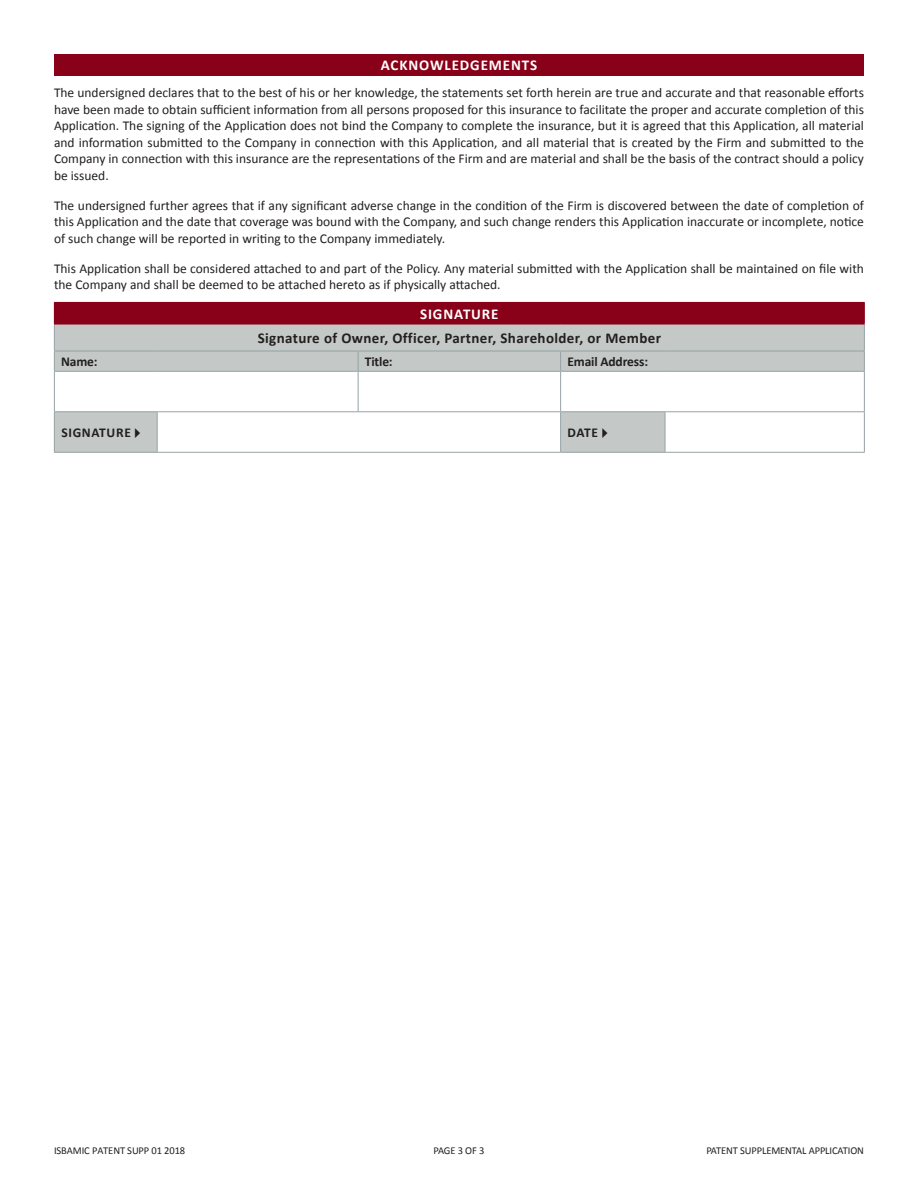
<style>
.page{position:relative;width:918px;height:1188px;background:#fff}
.page>*{position:absolute;margin:0;border:0;box-sizing:border-box;transform-origin:0 0}
.t1{font:700 15px "Calibri";letter-spacing:.025em;color:#231f20}
.t2{font:700 15px "Calibri";letter-spacing:.06em;color:#fff}
.t3{font:13.5px/16.5px "Calibri";color:#231f20;text-align:justify}
.t4{font:700 13.5px "Calibri";letter-spacing:-.01em;color:#231f20}
.t5{font:700 13.5px "Calibri";letter-spacing:.05em;color:#231f20}
.t6{font:10.5px "Calibri";letter-spacing:-.01em;color:#231f20}
.s1{font-family:"Franklin Gothic";font-weight:400;font-size:14.25px}
</style>
<div class="page">
<div style="left:54px;top:54px;width:810px;height:22px;background:#890118"></div>
<div style="left:54px;top:302px;width:810px;height:22px;background:#890118"></div>
<svg style="left:55px;top:325px;width:809px;height:127px;fill:#c4c9c8"></svg>
<svg style="left:158px;top:412px;width:706px;height:40px"></svg>
<svg style="left:358px;top:352px;width:1px;height:19px"></svg>
<svg style="left:560px;top:352px;width:1px;height:19px"></svg>
<hr style="left:54px;top:371px;width:103px;height:1px;background:#95a2a3">
<hr style="left:157px;top:371px;width:201px;height:1px;background:#95a2a3">
<hr style="left:358px;top:371px;width:203px;height:1px;background:#95a2a3">
<hr style="left:358px;top:372px;width:1px;height:39px;background:#95a2a3">
<hr style="left:561px;top:371px;width:104px;height:1px;background:#95a2a3">
<hr style="left:560px;top:372px;width:1px;height:39px;background:#95a2a3">
<hr style="left:665px;top:371px;width:200px;height:1px;background:#95a2a3">
<hr style="left:54px;top:411px;width:103px;height:1px;background:#95a2a3">
<hr style="left:157px;top:411px;width:201px;height:1px;background:#95a2a3">
<hr style="left:157px;top:412px;width:1px;height:40px;background:#95a2a3">
<hr style="left:358px;top:411px;width:203px;height:1px;background:#95a2a3">
<hr style="left:561px;top:411px;width:104px;height:1px;background:#95a2a3">
<hr style="left:560px;top:412px;width:1px;height:40px;background:#95a2a3">
<hr style="left:665px;top:411px;width:200px;height:1px;background:#95a2a3">
<hr style="left:54px;top:372px;width:1px;height:39px;background:#95a2a3">
<hr style="left:864px;top:372px;width:1px;height:39px;background:#95a2a3">
<hr style="left:54px;top:412px;width:1px;height:40px;background:#95a2a3">
<hr style="left:665px;top:412px;width:1px;height:40px;background:#95a2a3">
<hr style="left:864px;top:412px;width:1px;height:40px;background:#95a2a3">
<hr style="left:54px;top:452px;width:103px;height:1px;background:#95a2a3">
<hr style="left:157px;top:452px;width:201px;height:1px;background:#95a2a3">
<hr style="left:358px;top:452px;width:203px;height:1px;background:#95a2a3">
<hr style="left:561px;top:452px;width:104px;height:1px;background:#95a2a3">
<hr style="left:665px;top:452px;width:200px;height:1px;background:#95a2a3">
<hr style="left:54px;top:351px;width:103px;height:1px;background:#95a2a3">
<hr style="left:157px;top:351px;width:201px;height:1px;background:#95a2a3">
<hr style="left:358px;top:351px;width:203px;height:1px;background:#95a2a3">
<hr style="left:561px;top:351px;width:104px;height:1px;background:#95a2a3">
<hr style="left:665px;top:351px;width:200px;height:1px;background:#95a2a3">
<svg style="left:54px;top:325px;width:1px;height:46px"></svg>
<hr style="left:665px;top:302px;width:200px;height:1px;background:#890118">
<svg style="left:864px;top:303px;width:1px;height:68px"></svg>
<hr style="left:54px;top:324px;width:103px;height:1px;background:#890118">
<hr style="left:157px;top:324px;width:201px;height:1px;background:#890118">
<hr style="left:358px;top:324px;width:203px;height:1px;background:#890118">
<hr style="left:561px;top:324px;width:104px;height:1px;background:#890118">
<hr style="left:665px;top:324px;width:200px;height:1px;background:#890118">
<p class="t2" style="left:381px;top:55px;width:158px">ACKNOWLEDGEMENTS</p>
<p class="t3" style="left:54px;top:84px;width:812px">The undersigned declares that to the best of his or her knowledge, the statements set forth herein are true and accurate and that reasonable efforts have been made to obtain sufficient information from all persons proposed for this insurance to facilitate the proper and accurate completion of this Application. The signing of the Application does not bind the Company to complete the insurance, but it is agreed that this Application, all material and information submitted to the Company in connection with this Application, and all material that is created by the Firm and submitted to the Company in connection with this insurance are the representations of the Firm and are material and shall be the basis of the contract should a policy be issued.</p>
<p class="t3" style="left:54px;top:196px;width:811px">The undersigned further agrees that if any significant adverse change in the condition of the Firm is discovered between the date of completion of this Application and the date that coverage was bound with the Company, and such change renders this Application inaccurate or incomplete, notice of such change will be reported in writing to the Company immediately.</p>
<p class="t3" style="left:54px;top:259px;width:811px">This Application shall be considered attached to and part of the Policy. Any material submitted with the Application shall be maintained on file with the Company and shall be deemed to be attached hereto as if physically attached.</p>
<p class="t2" style="left:420px;top:305px;width:80px">SIGNATURE</p>
<p class="t1" style="left:258px;top:329px;width:405px">Signature of Owner, Officer, Partner, Shareholder, or Member</p>
<p class="t4" style="left:61px;top:353px;width:38px">Name:</p>
<p class="t4" style="left:365px;top:353px;width:29px">Title:</p>
<p class="t4" style="left:567px;top:353px;width:82px">Email Address:</p>
<p class="t5" style="left:61px;top:424px;width:81px">SIGNATURE <span class="s1">►</span></p>
<p class="t4" style="left:568px;top:424px;width:42px">DATE <span class="s1">►</span></p>
<p class="t6" style="left:54px;top:1143px;width:133px">ISBAMIC PATENT SUPP 01 2018</p>
<p class="t6" style="left:434px;top:1144px;width:52px">PAGE 3 OF 3</p>
<p class="t6" style="left:706px;top:1144px;width:159px">PATENT SUPPLEMENTAL APPLICATION</p>
</div>
